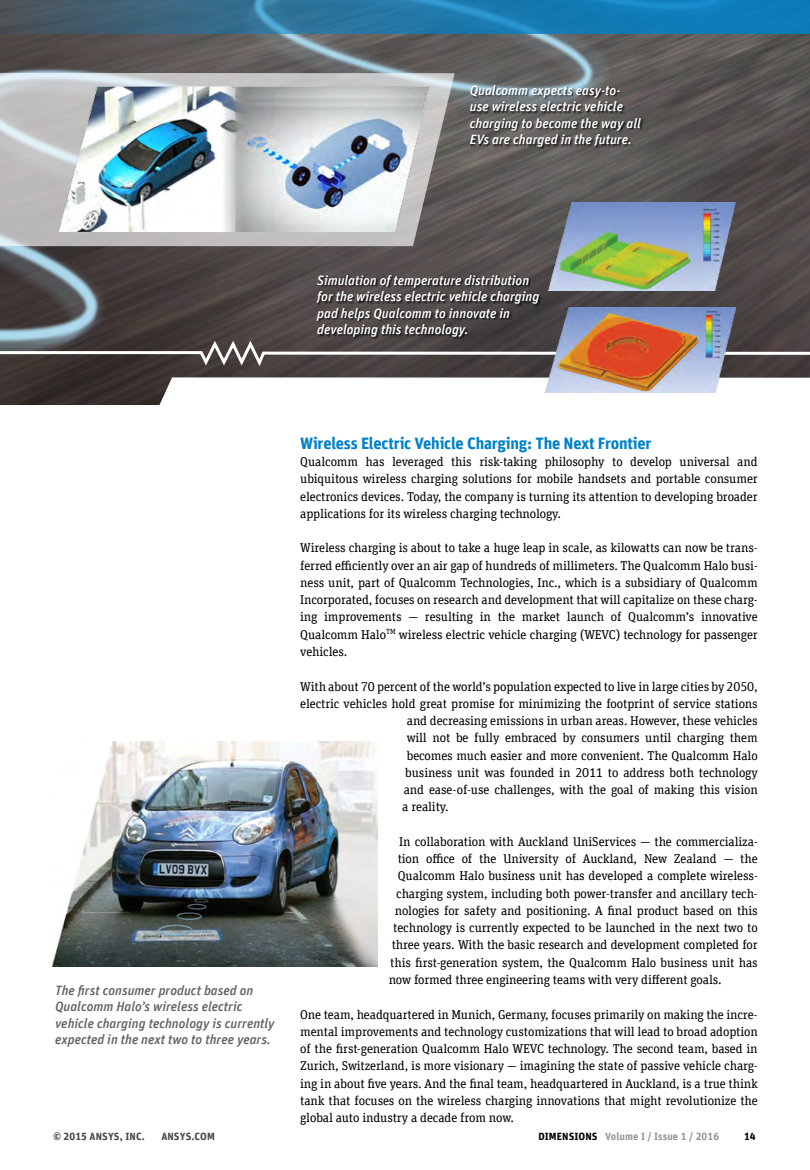
<style>
.page{position:relative;width:810px;height:1170px;background:#fff}
.page>*{position:absolute;margin:0;border:0;box-sizing:border-box;transform-origin:0 0}
.t1{font:700 16.5px "Unit Offc Pro";letter-spacing:-.015em;color:#0081c8}
.t2{font:italic 500 13.5px/16.5px "Unit Offc Pro";color:#fff}
.t3{font:italic 500 13.5px/16.5px "Unit Offc Pro";color:#636466}
.t4{font:12.75px/17.2px "Unit Slab Offc Pro";letter-spacing:-.01em;color:#000;text-align:justify}
.t5{font:700 10.5px "Unit Offc Pro";letter-spacing:.01em;color:#97999c}
.t6{font:700 10.5px "Unit Offc Pro";letter-spacing:.01em;color:#4a4a4d}
.t7{font:700 10.5px "Unit Offc Pro";color:#000}
.s1{color:#000}
</style>
<div class="page">
<img style="left:0;top:34px;width:810px;height:371px">
<svg style="left:0;top:337px;width:810px;height:33px;background:#595352"></svg>
<svg style="left:0;top:73px;width:459px;height:173px;background:#b7b7b7"></svg>
<img style="left:52px;top:741px;width:326px;height:225px">
<img style="left:50px;top:86px;width:393px;height:145px">
<div style="left:470px;top:85px;width:174px;height:64px;background:#000;opacity:.75"></div>
<div style="left:317px;top:274px;width:224px;height:65px;background:#000;opacity:.75"></div>
<img style="left:544px;top:202px;width:195px;height:88px">
<img style="left:541px;top:308px;width:198px;height:85px">
<svg style="left:0;top:0;width:810px;height:34px;background:#26729d"></svg>
<p class="t2" style="left:470px;top:81px;width:173px">Qualcomm expects easy-to&shy;use wireless electric vehicle charging to become the way all<br>EVs are charged in the future.</p>
<p class="t2" style="left:317px;top:271px;width:224px">Simulation of temperature distribution for the wireless electric vehicle charging pad helps Qualcomm to innovate in developing this technology.</p>
<p class="t3" style="left:55px;top:981px;width:221px">The first consumer product based on Qualcomm Halo’s wireless electric vehicle charging technology is currently expected in the next two to three years.</p>
<p class="t1" style="left:300px;top:431px;width:353px">Wireless Electric Vehicle Charging: The Next Frontier</p>
<p class="t4" style="left:300px;top:452px;width:459px">Qualcomm has leveraged this risk-taking philosophy to develop universal and ubiquitous wireless charging solutions for mobile handsets and portable consumer electronics devices. Today, the company is turning its attention to developing broader applications for its wireless charging technology.</p>
<p class="t4" style="left:300px;top:539px;width:459px">Wireless charging is about to take a huge leap in scale, as kilowatts can now be trans&shy;ferred efficiently over an air gap of hundreds of millimeters. The Qualcomm Halo busi&shy;ness unit, part of Qualcomm Technologies, Inc., which is a subsidiary of Qualcomm Incorporated, focuses on research and development that will capitalize on these charg&shy;ing improvements — resulting in the market launch of Qualcomm’s innovative Qualcomm Halo<sup>TM</sup> wireless electric vehicle charging (WEVC) technology for passenger vehicles.</p>
<p class="t4" style="left:300px;top:677px;width:459px">With about 70 percent of the world’s population expected to live in large cities by 2050,</p>
<p class="t4" style="left:300px;top:694px;width:459px">electric vehicles hold great promise for minimizing the footprint of service stations</p>
<p class="t4" style="left:407px;top:711px;width:352px">and decreasing emissions in urban areas. However, these vehicles</p>
<p class="t4" style="left:407px;top:728px;width:353px">will not be fully embraced by consumers until charging them</p>
<p class="t4" style="left:407px;top:746px;width:353px">becomes much easier and more convenient. The Qualcomm Halo</p>
<p class="t4" style="left:405px;top:763px;width:354px">business unit was founded in 2011 to address both technology</p>
<p class="t4" style="left:404px;top:780px;width:356px">and ease-of-use challenges, with the goal of making this vision</p>
<p class="t4" style="left:402px;top:797px;width:48px">a reality.</p>
<p class="t4" style="left:399px;top:832px;width:360px">In collaboration with Auckland UniServices — the commercializa-</p>
<p class="t4" style="left:398px;top:849px;width:362px">tion office of the University of Auckland, New Zealand — the</p>
<p class="t4" style="left:398px;top:866px;width:362px">Qualcomm Halo business unit has developed a complete wireless-</p>
<p class="t4" style="left:396px;top:884px;width:363px">charging system, including both power-transfer and ancillary tech-</p>
<p class="t4" style="left:395px;top:901px;width:365px">nologies for safety and positioning. A final product based on this</p>
<p class="t4" style="left:393px;top:918px;width:366px">technology is currently expected to be launched in the next two to</p>
<p class="t4" style="left:392px;top:935px;width:367px">three years. With the basic research and development completed for</p>
<p class="t4" style="left:390px;top:953px;width:369px">this first-generation system, the Qualcomm Halo business unit has</p>
<p class="t4" style="left:389px;top:970px;width:335px">now formed three engineering teams with very different goals.</p>
<p class="t4" style="left:300px;top:1004px;width:459px">One team, headquartered in Munich, Germany, focuses primarily on making the incre&shy;mental improvements and technology customizations that will lead to broad adoption of the first-generation Qualcomm Halo WEVC technology. The second team, based in Zurich, Switzerland, is more visionary — imagining the state of passive vehicle charg&shy;ing in about five years. And the final team, headquartered in Auckland, is a true think tank that focuses on the wireless charging innovations that might revolutionize the global auto industry a decade from now.</p>
<p class="t6" style="left:53px;top:1128px;width:93px">© 2015 ANSYS, INC.</p>
<p class="t6" style="left:161px;top:1128px;width:55px">ANSYS.COM</p>
<p class="t5" style="left:538px;top:1128px;width:182px"><span class="s1">DIMENSIONS</span> Volume I / Issue 1 / 2016</p>
<p class="t7" style="left:744px;top:1128px;width:13px">14</p>
</div>
